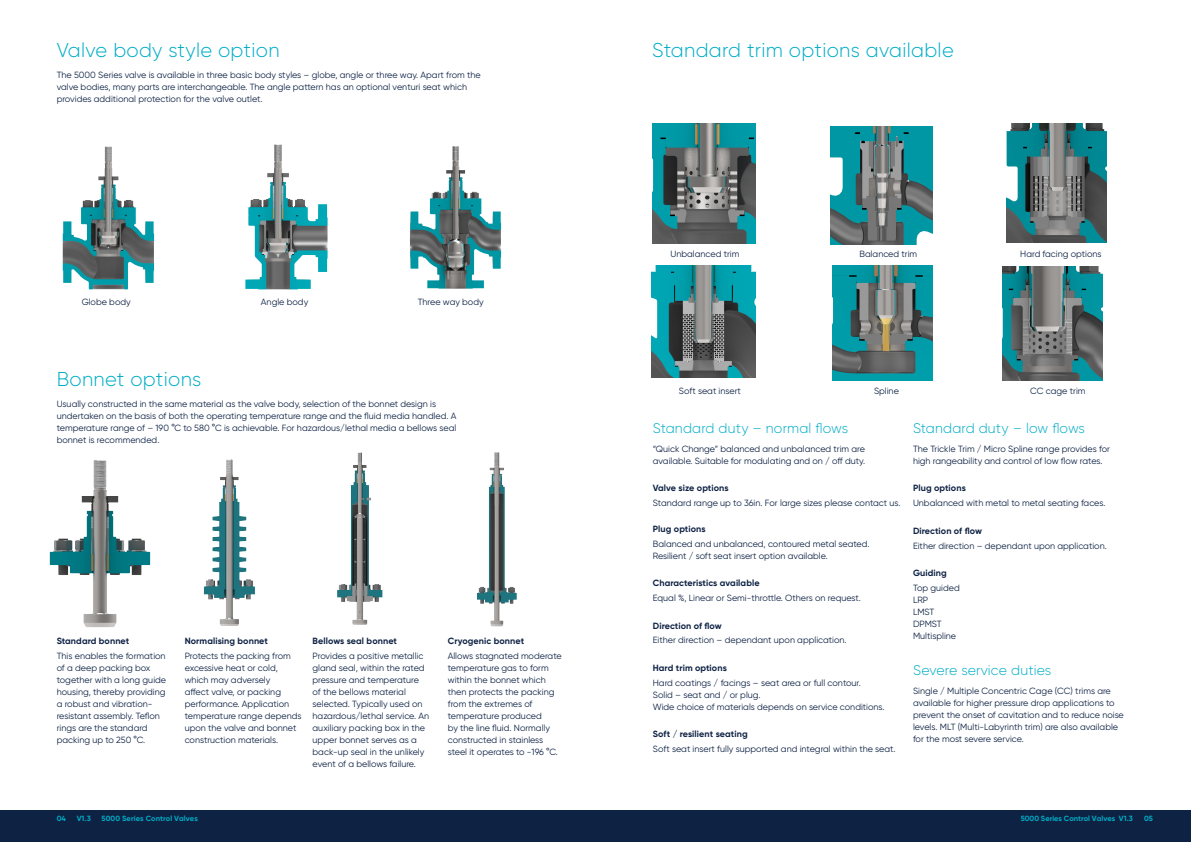
<style>
.page{position:relative;width:1191px;height:842px;background:#fff}
.page>*{position:absolute;margin:0;border:0;box-sizing:border-box;transform-origin:0 0}
.t1{font:300 20px "Gilroy";letter-spacing:.015em;color:#00adc6}
.t2{font:300 14px "Gilroy";letter-spacing:.01em;color:#00adc6}
.t3{font:9px/12px "Gilroy";color:#0e2244}
.t4{font:700 9px "Gilroy";letter-spacing:.01em;color:#0e2244}
.t5{font:700 7.5px "Gilroy";letter-spacing:.005em;color:#00adc6}
</style>
<div class="page">
<div style="left:0;top:811px;width:1191px;height:31px;background:#0e2244"></div>
<img style="left:62px;top:146px;width:93px;height:144px">
<img style="left:245px;top:144px;width:83px;height:146px">
<img style="left:410px;top:146px;width:92px;height:143px">
<img style="left:833px;top:266px;width:99px;height:114px">
<img style="left:653px;top:124px;width:102px;height:119px">
<img style="left:1003px;top:267px;width:99px;height:114px">
<img style="left:1006px;top:124px;width:100px;height:119px">
<img style="left:652px;top:265px;width:103px;height:112px">
<img style="left:830px;top:126px;width:102px;height:119px">
<img style="left:337px;top:452px;width:46px;height:173px">
<img style="left:49px;top:460px;width:102px;height:167px">
<img style="left:203px;top:459px;width:52px;height:167px">
<img style="left:477px;top:452px;width:40px;height:175px">
<h1 class="t1" style="left:57px;top:37px;width:224px">Valve body style option</h1>
<p class="t3" style="left:57px;top:68px;width:425px">The 5000 Series valve is available in three basic body styles – globe, angle or three way. Apart from the valve bodies, many parts are interchangeable. The angle pattern has an optional venturi seat which provides additional protection for the valve outlet.</p>
<p class="t3" style="left:82px;top:296px;width:51px">Globe body</p>
<p class="t3" style="left:261px;top:296px;width:49px">Angle body</p>
<p class="t3" style="left:418px;top:296px;width:68px">Three way body</p>
<h1 class="t1" style="left:57px;top:366px;width:146px">Bonnet options</h1>
<p class="t3" style="left:57px;top:397px;width:401px">Usually constructed in the same material as the valve body, selection of the bonnet design is undertaken on the basis of both the operating temperature range and the fluid media handled. A temperature range of – 190 °C to 580 °C is achievable. For hazardous/lethal media a bellows seal bonnet is recommended.</p>
<p class="t4" style="left:57px;top:636px;width:74px">Standard bonnet</p>
<p class="t3" style="left:57px;top:650px;width:111px">This enables the formation of a deep packing box together with a long guide housing, thereby providing a robust and vibration&shy;resistant assembly. Teflon rings are the standard packing up to 250 °C.</p>
<p class="t4" style="left:185px;top:635px;width:85px">Normalising bonnet</p>
<p class="t3" style="left:185px;top:650px;width:118px">Protects the packing from excessive heat or cold, which may adversely<br>affect valve, or packing performance. Application temperature range depends upon the valve and bonnet construction materials.</p>
<p class="t4" style="left:312px;top:635px;width:86px">Bellows seal bonnet</p>
<p class="t3" style="left:312px;top:650px;width:118px">Provides a positive metallic gland seal, within the rated pressure and temperature of the bellows material selected. Typically used on hazardous/lethal service. An auxiliary packing box in the upper bonnet serves as a back-up seal in the unlikely event of a bellows failure.</p>
<p class="t4" style="left:448px;top:636px;width:78px">Cryogenic bonnet</p>
<p class="t3" style="left:448px;top:650px;width:115px">Allows stagnated moderate temperature gas to form within the bonnet which then protects the packing from the extremes of temperature produced<br>by the line fluid. Normally constructed in stainless steel it operates to -196 °C.</p>
<h1 class="t1" style="left:652px;top:37px;width:303px">Standard trim options available</h1>
<p class="t3" style="left:670px;top:248px;width:70px">Unbalanced trim</p>
<p class="t3" style="left:679px;top:385px;width:64px">Soft seat insert</p>
<p class="t3" style="left:859px;top:248px;width:59px">Balanced trim</p>
<p class="t3" style="left:874px;top:385px;width:26px">Spline</p>
<p class="t3" style="left:1020px;top:248px;width:83px">Hard facing options</p>
<p class="t3" style="left:1030px;top:385px;width:57px">CC cage trim</p>
<h2 class="t2" style="left:653px;top:419px;width:197px">Standard duty – normal flows</h2>
<p class="t3" style="left:653px;top:442px;width:214px">“Quick Change” balanced and unbalanced trim are available. Suitable for modulating and on / off duty.</p>
<p class="t4" style="left:653px;top:482px;width:77px">Valve size options</p>
<p class="t3" style="left:653px;top:497px;width:249px">Standard range up to 36in. For large sizes please contact us.</p>
<p class="t4" style="left:653px;top:523px;width:54px">Plug options</p>
<p class="t3" style="left:653px;top:537px;width:218px">Balanced and unbalanced, contoured metal seated.<br>Resilient / soft seat insert option available.</p>
<p class="t4" style="left:653px;top:577px;width:108px">Characteristics available</p>
<p class="t3" style="left:653px;top:592px;width:209px">Equal %, Linear or Semi-throttle. Others on request.</p>
<p class="t4" style="left:653px;top:620px;width:70px">Direction of flow</p>
<p class="t3" style="left:653px;top:634px;width:195px">Either direction – dependant upon application.</p>
<p class="t4" style="left:653px;top:662px;width:76px">Hard trim options</p>
<p class="t3" style="left:653px;top:676px;width:233px">Hard coatings / facings – seat area or full contour.<br>Solid – seat and / or plug.<br>Wide choice of materials depends on service conditions.</p>
<p class="t4" style="left:653px;top:729px;width:96px">Soft / resilient seating</p>
<p class="t3" style="left:653px;top:743px;width:244px">Soft seat insert fully supported and integral within the seat.</p>
<h2 class="t2" style="left:913px;top:419px;width:173px">Standard duty – low flows</h2>
<p class="t3" style="left:913px;top:442px;width:198px">The Trickle Trim / Micro Spline range provides for high rangeability and control of low flow rates.</p>
<p class="t4" style="left:913px;top:482px;width:54px">Plug options</p>
<p class="t3" style="left:913px;top:497px;width:194px">Unbalanced with metal to metal seating faces.</p>
<p class="t4" style="left:913px;top:525px;width:70px">Direction of flow</p>
<p class="t3" style="left:913px;top:539px;width:195px">Either direction – dependant upon application.</p>
<p class="t4" style="left:913px;top:567px;width:35px">Guiding</p>
<p class="t3" style="left:913px;top:582px;width:48px">Top guided<br>LRP<br>LMST<br>DPMST<br>Multispline</p>
<h2 class="t2" style="left:913px;top:662px;width:140px">Severe service duties</h2>
<p class="t3" style="left:913px;top:685px;width:212px">Single / Multiple Concentric Cage (CC) trims are available for higher pressure drop applications to prevent the onset of cavitation and to reduce noise levels. MLT (Multi-Labyrinth trim) are also available for the most severe service.</p>
<p class="t5" style="left:57px;top:814px;width:11px">04</p>
<p class="t5" style="left:77px;top:814px;width:16px">V1.3</p>
<p class="t5" style="left:102px;top:814px;width:98px">5000 Series Control Valves</p>
<p class="t5" style="left:1020px;top:814px;width:113px">5000 Series Control Valves V1.3</p>
<p class="t5" style="left:1144px;top:814px;width:10px">05</p>
</div>
